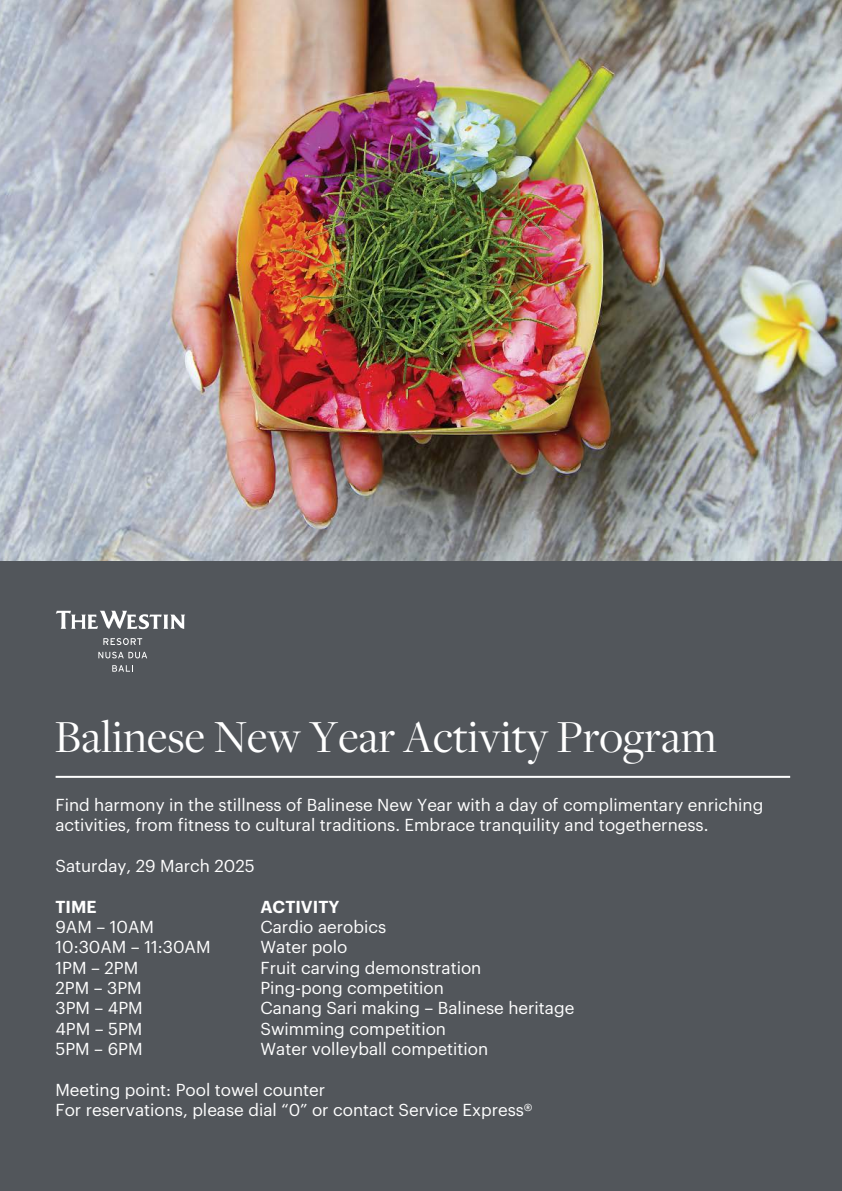
<style>
.page{position:relative;width:842px;height:1191px;background:#fff}
.page>*{position:absolute;margin:0;border:0;box-sizing:border-box;transform-origin:0 0}
.t1{font:47.6px "Freight Disp Pro";color:#fff}
.t2{font:17px/20.4px "Graphik Starwood";color:#fff}
.t3{font:600 17px "Graphik Starwood";color:#fff}
</style>
<div class="page">
<img style="left:0;top:0;width:842px;height:561px">
<div style="left:0;top:561px;width:842px;height:630px;background:#52565b"></div>
<hr style="left:56px;top:776px;width:734px;height:2px;background:#fff">
<svg style="left:56px;top:611px;width:129px;height:18px"></svg>
<svg style="left:98px;top:652px;width:49px;height:6px"></svg>
<svg style="left:112px;top:665px;width:21px;height:6px"></svg>
<svg style="left:103px;top:638px;width:39px;height:7px"></svg>
<h1 class="t1" style="left:54px;top:705px;width:664px">Balinese New Year Activity Program</h1>
<p class="t2" style="left:55px;top:793px;width:709px">Find harmony in the stillness of Balinese New Year with a day of complimentary enriching activities, from fitness to cultural traditions. Embrace tranquility and togetherness.</p>
<p class="t2" style="left:55px;top:854px;width:201px">Saturday, 29 March 2025</p>
<p class="t3" style="left:55px;top:893px;width:43px">TIME</p>
<p class="t3" style="left:260px;top:893px;width:81px">ACTIVITY</p>
<p class="t2" style="left:55px;top:915px;width:100px">9AM – 10AM</p>
<p class="t2" style="left:260px;top:915px;width:127px">Cardio aerobics</p>
<p class="t2" style="left:55px;top:935px;width:157px">10:30AM – 11:30AM</p>
<p class="t2" style="left:260px;top:935px;width:88px">Water polo</p>
<p class="t2" style="left:55px;top:955px;width:84px">1PM – 2PM</p>
<p class="t2" style="left:260px;top:955px;width:222px">Fruit carving demonstration</p>
<p class="t2" style="left:55px;top:976px;width:88px">2PM – 3PM</p>
<p class="t2" style="left:260px;top:976px;width:185px">Ping-pong competition</p>
<p class="t2" style="left:55px;top:996px;width:89px">3PM – 4PM</p>
<p class="t2" style="left:260px;top:996px;width:315px">Canang Sari making – Balinese heritage</p>
<p class="t2" style="left:55px;top:1017px;width:89px">4PM – 5PM</p>
<p class="t2" style="left:260px;top:1017px;width:187px">Swimming competition</p>
<p class="t2" style="left:55px;top:1037px;width:89px">5PM – 6PM</p>
<p class="t2" style="left:260px;top:1037px;width:229px">Water volleyball competition</p>
<p class="t2" style="left:55px;top:1078px;width:479px">Meeting point: Pool towel counter<br>For reservations, please dial “0” or contact Service Express®</p>
</div>
